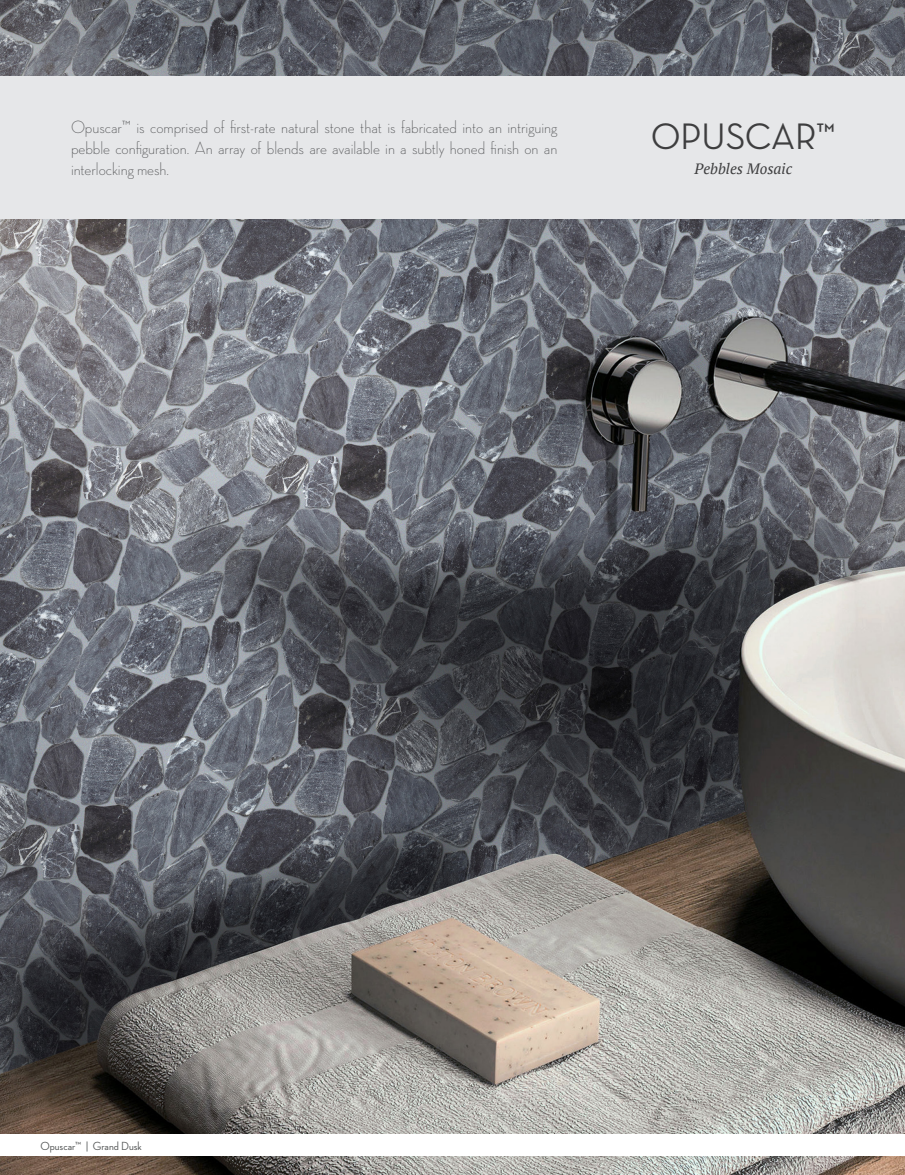
<style>
.page{position:relative;width:905px;height:1175px;background:#fff}
.page>*{position:absolute;margin:0;border:0;box-sizing:border-box;transform-origin:0 0}
.t1{font:500 37.5px "Neutra Disp";color:#3e3e3f}
.t2{font:300 18px/21px "Neutra Disp";letter-spacing:-.005em;color:#57585a;text-align:justify}
.t3{font:italic 15px "PT Serif";color:#3e3e3f}
.t4{font:500 12px "Neutra Disp";color:#545656}
</style>
<div class="page">
<img style="left:0;top:0;width:904px;height:1174px">
<div style="left:0;top:1134px;width:904px;height:21px;background:#fff"></div>
<div style="left:0;top:76px;width:904px;height:142px;background:#e6e7e9"></div>
<p class="t2" style="left:71px;top:117px;width:488px">Opuscar™ is comprised of first-rate natural stone that is fabricated into an intriguing pebble configuration. An array of blends are available in a subtly honed finish on an interlocking mesh.</p>
<p class="t1" style="left:651px;top:116px;width:186px">OPUSCAR™</p>
<p class="t3" style="left:694px;top:159px;width:99px">Pebbles Mosaic</p>
<p class="t4" style="left:40px;top:1139px;width:103px">Opuscar™ | Grand Dusk</p>
</div>
